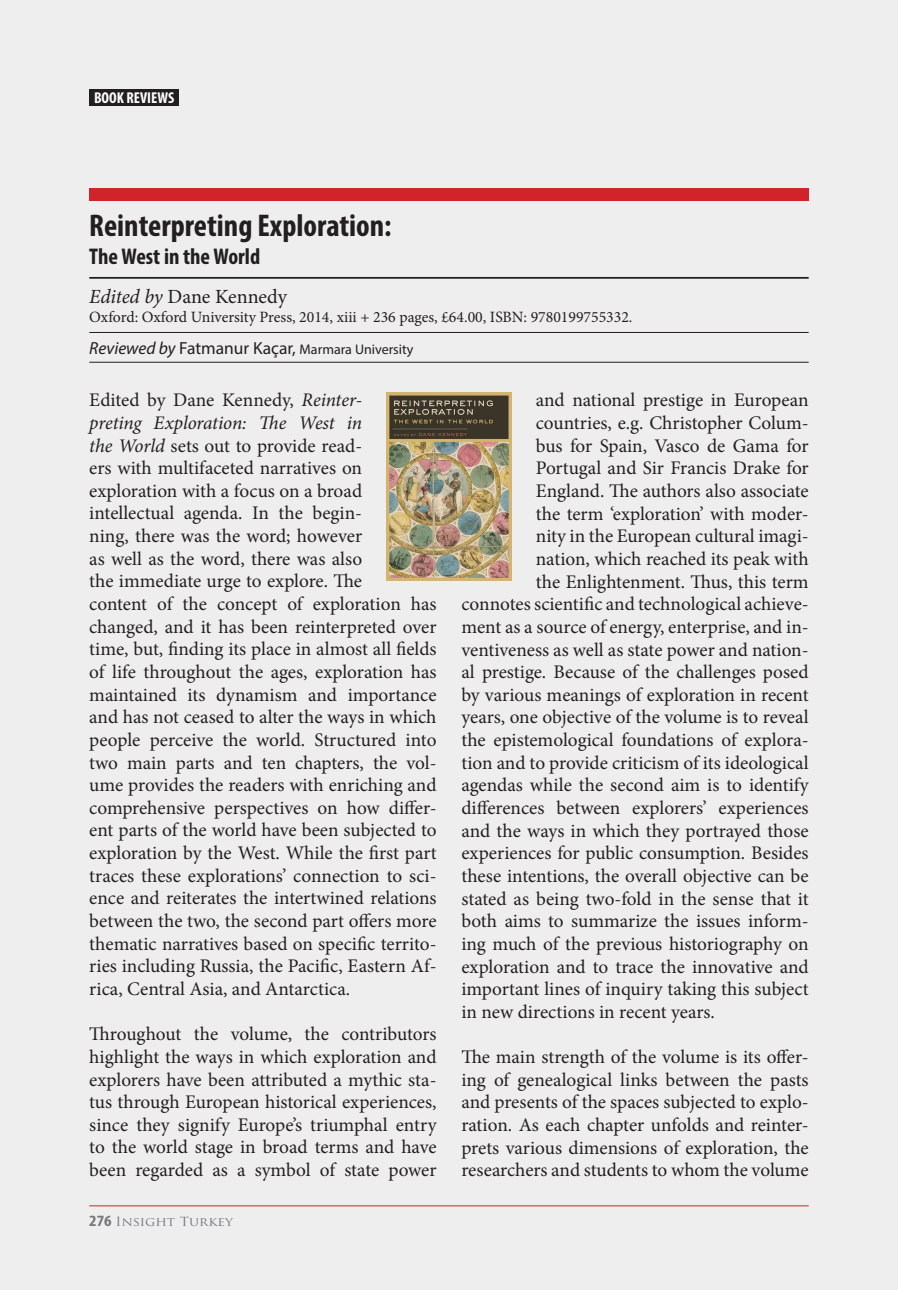
<style>
.page{position:relative;width:898px;height:1290px;background:#eeeeef}
.page>*{position:absolute;margin:0;border:0;box-sizing:border-box;transform-origin:0 0}
.t1{font:700 condensed 31.5px "Myriad Pro";color:#231f20}
.t2{font:700 condensed 22.75px "Myriad Pro";color:#231f20}
.t3{font:20.12px "Minion Pro";letter-spacing:-.005em;color:#231f20}
.t4{font:19.25px/22.6px "Minion Pro";color:#231f20;text-align:justify}
.t5{font:15.75px "Minion Pro";color:#231f20}
.t6{font:700 condensed 15.75px "Myriad Pro";color:#fff}
.t7{font:14px "Myriad Pro";color:#231f20}
.t8{font:12.25px "Trajan Pro";color:#76787b;scale:1.11 1}
.s1{font-style:italic}
.s2{font-style:italic;font-size:17.5px}
.s3{font-size:17.5px}
.s4{font-family:"Myriad Pro";font-weight:700;font-stretch:condensed;font-size:15.75px}
</style>
<div class="page">
<div style="left:89px;top:89px;width:90px;height:17px;background:#231f20"></div>
<hr style="left:89px;top:1205px;width:720px;height:1px;background:#d1232a">
<hr style="left:89px;top:332px;width:720px;height:1px;background:#231f20">
<hr style="left:89px;top:362px;width:720px;height:1px;background:#231f20">
<hr style="left:89px;top:277px;width:720px;height:2px;background:#231f20">
<div style="left:89px;top:189px;width:720px;height:12px;background:#d1232a"></div>
<img style="left:387px;top:392px;width:124px;height:189px">
<p class="t6" style="left:94px;top:88px;width:82px">BOOK REVIEWS</p>
<h1 class="t1" style="left:89px;top:206px;width:304px">Reinterpreting Exploration:</h1>
<p class="t2" style="left:89px;top:242px;width:172px">The West in the World</p>
<p class="t3" style="left:89px;top:283px;width:199px"><span class="s1">Edited by</span> Dane Kennedy</p>
<p class="t5" style="left:89px;top:306px;width:545px">Oxford: Oxford University Press, 2014, xiii + 236 pages, £64.00, ISBN: 9780199755332.</p>
<p class="t7" style="left:89px;top:341px;width:326px"><span class="s2">Reviewed by</span> <span class="s3">Fatmanur Kaçar,</span> Marmara University</p>
<p class="t4" style="left:89px;top:389px;width:349px;text-align:left">Edited by Dane Kennedy, <span class="s1">Reinter-<br>preting Exploration: The West in<br>the World</span> sets out to provide read-<br>ers with multifaceted narratives on exploration with a focus on a broad intellectual agenda. In the begin-<br>ning, there was the word; however<br>as well as the word, there was also<br>the immediate urge to explore. The<br>content of the concept of exploration has changed, and it has been reinterpreted over time, but, finding its place in almost all fields of life throughout the ages, exploration has maintained its dynamism and importance and has not ceased to alter the ways in which people perceive the world. Structured into two main parts and ten chapters, the vol&shy;ume provides the readers with enriching and comprehensive perspectives on how differ&shy;ent parts of the world have been subjected to exploration by the West. While the first part traces these explorations’ connection to sci&shy;ence and reiterates the intertwined relations between the two, the second part offers more thematic narratives based on specific territo&shy;ries including Russia, the Pacific, Eastern Af&shy;rica, Central Asia, and Antarctica.</p>
<p class="t4" style="left:89px;top:1023px;width:349px">Throughout the volume, the contributors highlight the ways in which exploration and explorers have been attributed a mythic sta&shy;tus through European historical experiences, since they signify Europe’s triumphal entry to the world stage in broad terms and have been regarded as a symbol of state power</p>
<p class="t4" style="left:536px;top:389px;width:274px">and national prestige in European</p>
<p class="t4" style="left:536px;top:412px;width:274px">countries, e.g. Christopher Colum-</p>
<p class="t4" style="left:536px;top:434px;width:274px">bus for Spain, Vasco de Gama for</p>
<p class="t4" style="left:536px;top:457px;width:274px">Portugal and Sir Francis Drake for</p>
<p class="t4" style="left:536px;top:480px;width:274px">England. The authors also associate</p>
<p class="t4" style="left:536px;top:502px;width:274px">the term ‘exploration’ with moder-</p>
<p class="t4" style="left:536px;top:525px;width:274px">nity in the European cultural imagi-</p>
<p class="t4" style="left:536px;top:548px;width:274px">nation, which reached its peak with</p>
<p class="t4" style="left:536px;top:570px;width:274px">the Enlightenment. Thus, this term</p>
<p class="t4" style="left:461px;top:593px;width:349px">connotes scientific and technological achieve-</p>
<p class="t4" style="left:461px;top:615px;width:349px">ment as a source of energy, enterprise, and in-</p>
<p class="t4" style="left:461px;top:638px;width:349px">ventiveness as well as state power and nation-</p>
<p class="t4" style="left:461px;top:661px;width:349px">al prestige. Because of the challenges posed</p>
<p class="t4" style="left:461px;top:683px;width:349px">by various meanings of exploration in recent</p>
<p class="t4" style="left:461px;top:706px;width:349px">years, one objective of the volume is to reveal</p>
<p class="t4" style="left:461px;top:729px;width:349px">the epistemological foundations of explora-</p>
<p class="t4" style="left:461px;top:751px;width:349px">tion and to provide criticism of its ideological</p>
<p class="t4" style="left:461px;top:774px;width:349px">agendas while the second aim is to identify</p>
<p class="t4" style="left:461px;top:797px;width:349px">differences between explorers’ experiences</p>
<p class="t4" style="left:461px;top:819px;width:349px">and the ways in which they portrayed those</p>
<p class="t4" style="left:461px;top:842px;width:349px">experiences for public consumption. Besides</p>
<p class="t4" style="left:461px;top:864px;width:349px">these intentions, the overall objective can be</p>
<p class="t4" style="left:461px;top:887px;width:349px">stated as being two-fold in the sense that it</p>
<p class="t4" style="left:461px;top:910px;width:349px">both aims to summarize the issues inform-</p>
<p class="t4" style="left:461px;top:932px;width:349px">ing much of the previous historiography on</p>
<p class="t4" style="left:461px;top:955px;width:349px">exploration and to trace the innovative and</p>
<p class="t4" style="left:461px;top:978px;width:349px">important lines of inquiry taking this subject</p>
<p class="t4" style="left:461px;top:1000px;width:255px">in new directions in recent years.</p>
<p class="t4" style="left:461px;top:1046px;width:349px">The main strength of the volume is its offer&shy;ing of genealogical links between the pasts and presents of the spaces subjected to explo&shy;ration. As each chapter unfolds and reinter&shy;prets various dimensions of exploration, the researchers and students to whom the volume</p>
<p class="t8" style="left:89px;top:1213px;width:131px"><span class="s4">276</span> Insight Turkey</p>
</div>
